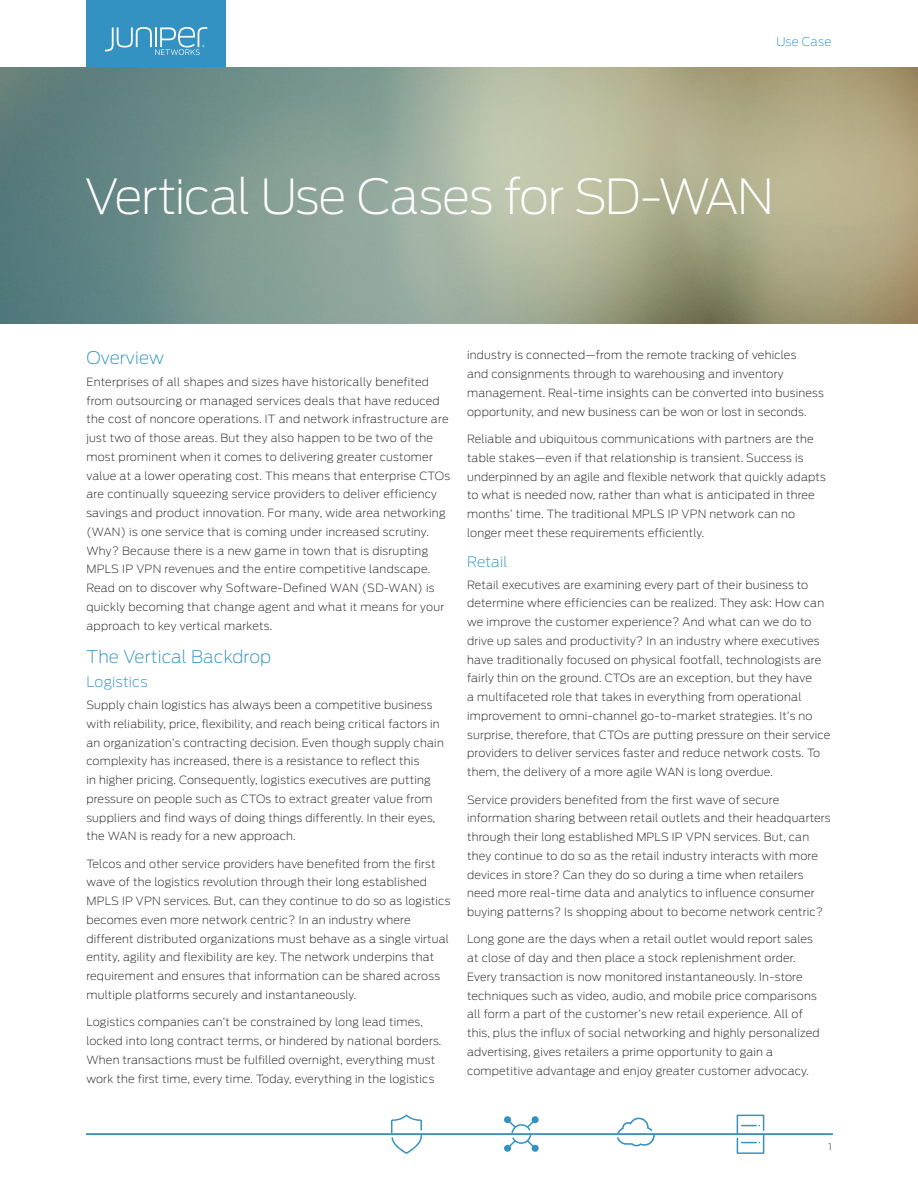
<style>
.page{position:relative;width:918px;height:1188px;background:#fff}
.page>*{position:absolute;margin:0;border:0;box-sizing:border-box;transform-origin:0 0}
.t1{font:200 48px "Antenna";letter-spacing:-.03em;color:#fff}
.t2{font:200 17.25px "Antenna";letter-spacing:.01em;color:#3392c2}
.t3{font:200 14.25px "Antenna";letter-spacing:.01em;color:#3392c2}
.t4{font:200 12px "Antenna";letter-spacing:.02em;color:#3392c2}
.t5{font:200 11.25px/18.8px "Antenna";letter-spacing:.02em;color:#231f20}
.t6{font:300 9px "Antenna";color:#57585a}
</style>
<div class="page">
<svg style="left:86px;top:0;width:140px;height:68px;background:#3f98c4"></svg>
<img style="left:0;top:68px;width:918px;height:256px">
<svg style="left:391px;top:1115px;width:31px;height:39px"></svg>
<svg style="left:737px;top:1115px;width:27px;height:39px"></svg>
<svg style="left:504px;top:1116px;width:35px;height:36px"></svg>
<svg style="left:617px;top:1118px;width:38px;height:28px"></svg>
<hr style="left:86px;top:1133px;width:747px;height:2px;background:#3392c2">
<p class="t4" style="left:776px;top:35px;width:57px">Use Case</p>
<p class="t1" style="left:85px;top:169px;width:690px">Vertical Use Cases for SD-WAN</p>
<h1 class="t2" style="left:86px;top:348px;width:79px">Overview</h1>
<p class="t5" style="left:86px;top:372px;width:365px">Enterprises of all shapes and sizes have historically benefited from outsourcing or managed services deals that have reduced the cost of noncore operations. IT and network infrastructure are just two of those areas. But they also happen to be two of the most prominent when it comes to delivering greater customer value at a lower operating cost. This means that enterprise CTOs are continually squeezing service providers to deliver efficiency savings and product innovation. For many, wide area networking (WAN) is one service that is coming under increased scrutiny.<br>Why? Because there is a new game in town that is disrupting MPLS IP VPN revenues and the entire competitive landscape.<br>Read on to discover why Software-Defined WAN (SD-WAN) is quickly becoming that change agent and what it means for your approach to key vertical markets.</p>
<h1 class="t2" style="left:86px;top:646px;width:186px">The Vertical Backdrop</h1>
<h2 class="t3" style="left:86px;top:674px;width:63px">Logistics</h2>
<p class="t5" style="left:86px;top:696px;width:359px">Supply chain logistics has always been a competitive business with reliability, price, flexibility, and reach being critical factors in an organization’s contracting decision. Even though supply chain complexity has increased, there is a resistance to reflect this<br>in higher pricing. Consequently, logistics executives are putting pressure on people such as CTOs to extract greater value from suppliers and find ways of doing things differently. In their eyes, the WAN is ready for a new approach.</p>
<p class="t5" style="left:86px;top:854px;width:366px">Telcos and other service providers have benefited from the first wave of the logistics revolution through their long established MPLS IP VPN services. But, can they continue to do so as logistics becomes even more network centric? In an industry where different distributed organizations must behave as a single virtual entity, agility and flexibility are key. The network underpins that requirement and ensures that information can be shared across multiple platforms securely and instantaneously.</p>
<p class="t5" style="left:86px;top:1013px;width:357px">Logistics companies can’t be constrained by long lead times, locked into long contract terms, or hindered by national borders.<br>When transactions must be fulfilled overnight, everything must work the first time, every time. Today, everything in the logistics</p>
<p class="t5" style="left:467px;top:346px;width:358px">industry is connected—from the remote tracking of vehicles<br>and consignments through to warehousing and inventory management. Real-time insights can be converted into business opportunity, and new business can be won or lost in seconds.</p>
<p class="t5" style="left:467px;top:430px;width:360px">Reliable and ubiquitous communications with partners are the table stakes—even if that relationship is transient. Success is underpinned by an agile and flexible network that quickly adapts to what is needed now, rather than what is anticipated in three months’ time. The traditional MPLS IP VPN network can no longer meet these requirements efficiently.</p>
<h2 class="t3" style="left:467px;top:553px;width:42px">Retail</h2>
<p class="t5" style="left:467px;top:575px;width:365px">Retail executives are examining every part of their business to determine where efficiencies can be realized. They ask: How can we improve the customer experience? And what can we do to drive up sales and productivity? In an industry where executives have traditionally focused on physical footfall, technologists are fairly thin on the ground. CTOs are an exception, but they have<br>a multifaceted role that takes in everything from operational improvement to omni-channel go-to-market strategies. It’s no surprise, therefore, that CTOs are putting pressure on their service providers to deliver services faster and reduce network costs. To them, the delivery of a more agile WAN is long overdue.</p>
<p class="t5" style="left:467px;top:790px;width:365px">Service providers benefited from the first wave of secure information sharing between retail outlets and their headquarters through their long established MPLS IP VPN services. But, can they continue to do so as the retail industry interacts with more devices in store? Can they do so during a time when retailers need more real-time data and analytics to influence consumer buying patterns? Is shopping about to become network centric?</p>
<p class="t5" style="left:467px;top:930px;width:354px">Long gone are the days when a retail outlet would report sales at close of day and then place a stock replenishment order.<br>Every transaction is now monitored instantaneously. In-store techniques such as video, audio, and mobile price comparisons all form a part of the customer’s new retail experience. All of this, plus the influx of social networking and highly personalized advertising, gives retailers a prime opportunity to gain a competitive advantage and enjoy greater customer advocacy.</p>
<p class="t6" style="left:828px;top:1142px;width:5px">1</p>
</div>
